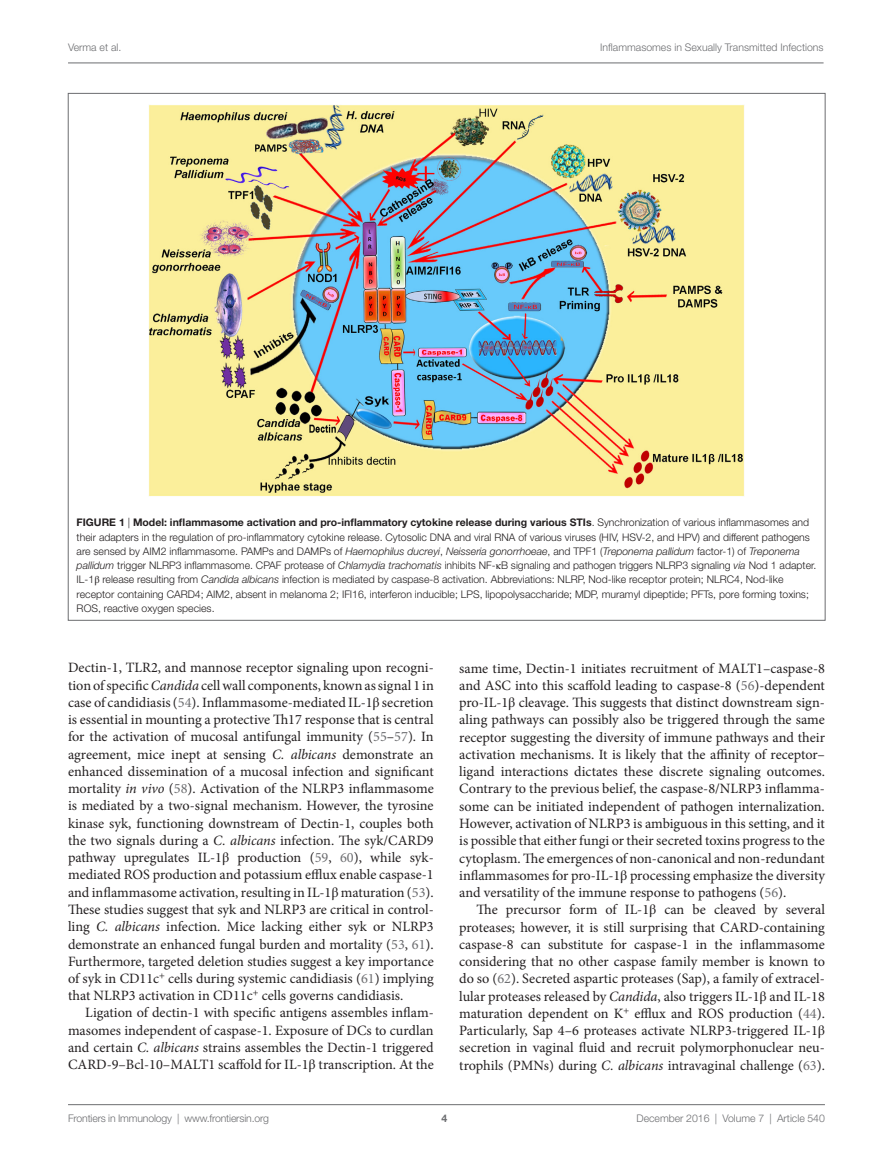
<style>
.page{position:relative;width:893px;height:1170px;background:#fff}
.page>*{position:absolute;margin:0;border:0;box-sizing:border-box;transform-origin:0 0}
.t1{font:14.25px/17.2px "Minion Pro";color:#231f20;text-align:justify}
.t2{font:300 10.5px/14.2px "Helvetica Neue LT Std";color:#231f20}
.t3{font:300 10.5px "Helvetica Neue LT Std";color:#6c6d70}
.t4{font:700 10.5px "Helvetica Neue LT Std";color:#6c6d70}
.s1{font-weight:700}
.s2{font-style:italic}
.s3{font-family:"STIX General";font-weight:400}
.s4{color:#6c6d70}
.s5{font-family:"STIX General"}
</style>
<div class="page">
<img style="left:149px;top:105px;width:596px;height:391px">
<hr style="left:68px;top:63px;width:756px;height:1px;background:#6c6d70">
<hr style="left:68px;top:1104px;width:757px;height:1px;background:#6c6d70">
<p class="t3" style="left:68px;top:41px;width:55px">Verma et al.</p>
<p class="t3" style="left:600px;top:41px;width:225px">Inflammasomes in Sexually Transmitted Infections</p>
<p class="t2" style="left:77px;top:515px;width:741px"><span class="s1">FIGURE 1</span> | <span class="s1">Model: inflammasome activation and pro-inflammatory cytokine release during various STIs</span>. Synchronization of various inflammasomes and their adapters in the regulation of pro-inflammatory cytokine release. Cytosolic DNA and viral RNA of various viruses (HIV, HSV-2, and HPV) and different pathogens are sensed by AIM2 inflammasome. PAMPs and DAMPs of <span class="s2">Haemophilus ducreyi</span>, <span class="s2">Neisseria gonorrhoeae</span>, and TPF1 (<span class="s2">Treponema pallidum</span> factor-1) of <span class="s2">Treponema pallidum</span> trigger NLRP3 inflammasome. CPAF protease of <span class="s2">Chlamydia trachomatis</span> inhibits NF-<span class="s3">κ</span>B signaling and pathogen triggers NLRP3 signaling <span class="s2">via</span> Nod 1 adapter.<br>IL-1<span class="s3">β</span> release resulting from <span class="s2">Candida albicans</span> infection is mediated by caspase-8 activation. Abbreviations: NLRP, Nod-like receptor protein; NLRC4, Nod-like receptor containing CARD4; AIM2, absent in melanoma 2; IFI16, interferon inducible; LPS, lipopolysaccharide; MDP, muramyl dipeptide; PFTs, pore forming toxins; ROS, reactive oxygen species.</p>
<p class="t1" style="left:68px;top:659px;width:367px">Dectin-1, TLR2, and mannose receptor signaling upon recogni&shy;tion of specific <span class="s2">Candida</span> cell wall components, known as signal 1 in case of candidiasis (<span class="s4">54</span>). Inflammasome-mediated IL-1<span class="s5">β</span> secretion is essential in mounting a protective Th17 response that is central for the activation of mucosal antifungal immunity (<span class="s4">55</span>–<span class="s4">57</span>). In agreement, mice inept at sensing <span class="s2">C. albicans</span> demonstrate an enhanced dissemination of a mucosal infection and significant mortality <span class="s2">in vivo</span> (<span class="s4">58</span>). Activation of the NLRP3 inflammasome is mediated by a two-signal mechanism. However, the tyrosine kinase syk, functioning downstream of Dectin-1, couples both the two signals during a <span class="s2">C. albicans</span> infection. The syk/CARD9 pathway upregulates IL-1<span class="s5">β</span> production (<span class="s4">59</span>, <span class="s4">60</span>), while syk&shy;mediated ROS production and potassium efflux enable caspase-1 and inflammasome activation, resulting in IL-1<span class="s5">β</span> maturation (<span class="s4">53</span>).<br>These studies suggest that syk and NLRP3 are critical in control&shy;ling <span class="s2">C. albicans</span> infection. Mice lacking either syk or NLRP3 demonstrate an enhanced fungal burden and mortality (<span class="s4">53</span>, <span class="s4">61</span>).<br>Furthermore, targeted deletion studies suggest a key importance of syk in CD11c<sup>+</sup> cells during systemic candidiasis (<span class="s4">61</span>) implying that NLRP3 activation in CD11c<sup>+</sup> cells governs candidiasis.</p>
<p class="t1" style="left:68px;top:1004px;width:367px;text-indent:17px">Ligation of dectin-1 with specific antigens assembles inflam&shy;masomes independent of caspase-1. Exposure of DCs to curdlan and certain <span class="s2">C. albicans</span> strains assembles the Dectin-1 triggered CARD-9–Bcl-10–MALT1 scaffold for IL-1<span class="s5">β</span> transcription. At the</p>
<p class="t1" style="left:459px;top:659px;width:367px">same time, Dectin-1 initiates recruitment of MALT1–caspase-8 and ASC into this scaffold leading to caspase-8 (<span class="s4">56</span>)-dependent pro-IL-1<span class="s5">β</span> cleavage. This suggests that distinct downstream sign&shy;aling pathways can possibly also be triggered through the same receptor suggesting the diversity of immune pathways and their activation mechanisms. It is likely that the affinity of receptor– ligand interactions dictates these discrete signaling outcomes.<br>Contrary to the previous belief, the caspase-8/NLRP3 inflamma&shy;some can be initiated independent of pathogen internalization.<br>However, activation of NLRP3 is ambiguous in this setting, and it is possible that either fungi or their secreted toxins progress to the cytoplasm. The emergences of non-canonical and non-redundant inflammasomes for pro-IL-1<span class="s5">β</span> processing emphasize the diversity and versatility of the immune response to pathogens (<span class="s4">56</span>).</p>
<p class="t1" style="left:459px;top:901px;width:367px;text-indent:17px">The precursor form of IL-1<span class="s5">β</span> can be cleaved by several proteases; however, it is still surprising that CARD-containing caspase-8 can substitute for caspase-1 in the inflammasome considering that no other caspase family member is known to do so (<span class="s4">62</span>). Secreted aspartic proteases (Sap), a family of extracel&shy;lular proteases released by <span class="s2">Candida</span>, also triggers IL-1<span class="s5">β</span> and IL-18 maturation dependent on K<sup>+</sup> efflux and ROS production (<span class="s4">44</span>).<br>Particularly, Sap 4–6 proteases activate NLRP3-triggered IL-1<span class="s5">β </span>secretion in vaginal fluid and recruit polymorphonuclear neu&shy;trophils (PMNs) during <span class="s2">C. albicans</span> intravaginal challenge (<span class="s4">63</span>).</p>
<p class="t3" style="left:68px;top:1111px;width:203px">Frontiers in Immunology | www.frontiersin.org</p>
<p class="t3" style="left:636px;top:1111px;width:190px">December 2016 | Volume 7 | Article 540</p>
<p class="t4" style="left:441px;top:1111px;width:7px">4</p>
</div>
